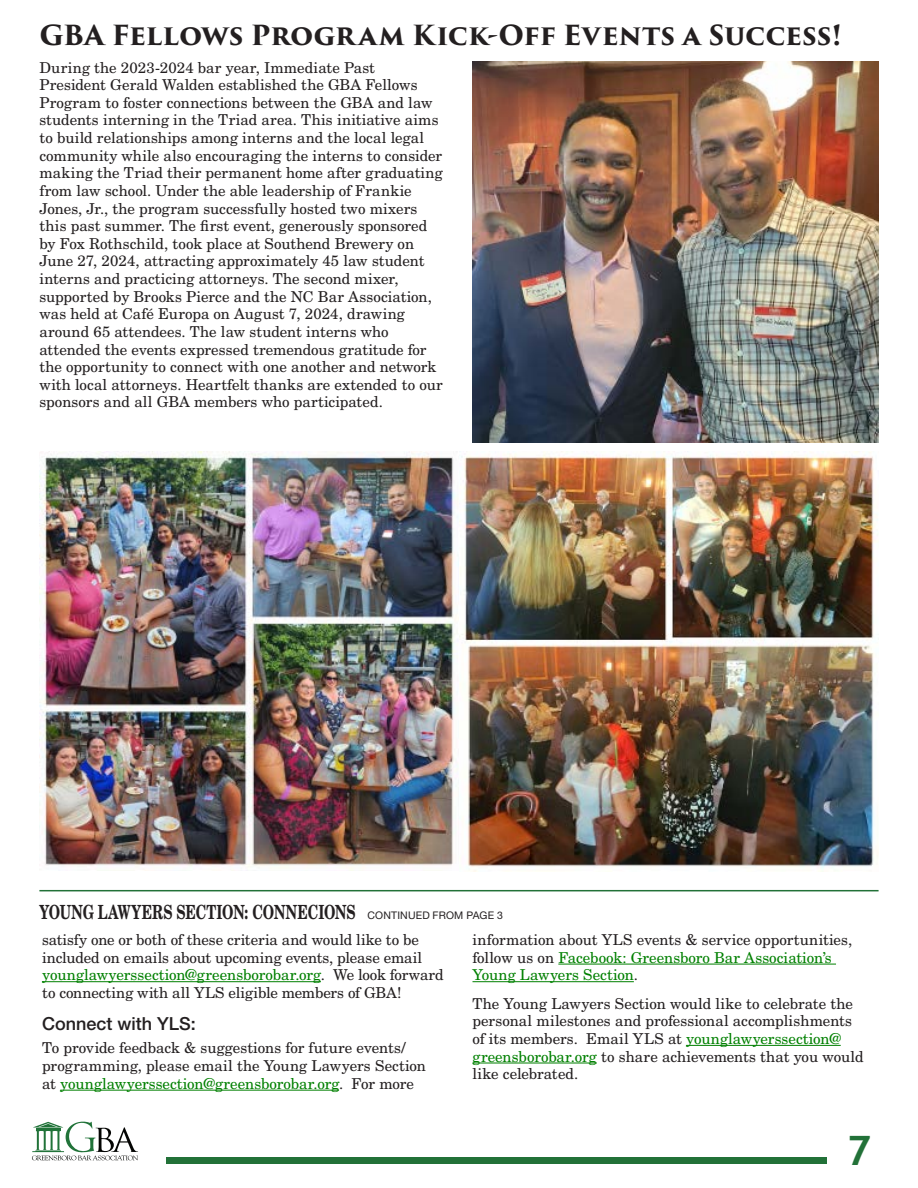
<style>
.page{position:relative;width:918px;height:1188px;background:#fff}
.page>*{position:absolute;margin:0;border:0;box-sizing:border-box;transform-origin:0 0}
.PullQuote{font:700 40.5px "Trebuchet MS";color:#227138}
.t1{font:700 27px "Trajan Pro 3";color:#231f20}
.Continued_HL{font:700 19.5px "New Century Schlbk LT Std";letter-spacing:-.005em;color:#231f20;scale:.7 1}
.t2{font:500 18px "Helvetica Neue LT Std";color:#231f20}
.t3{font:15px/17.7px "New Century Schlbk LT Std";color:#231f20}
.s1{font-family:"Helvetica Neue LT Std";font-weight:400;font-size:10.5px}
.s2{color:#008000}
</style>
<div class="page">
<svg style="left:33px;top:1160px;width:105px;height:1px"></svg>
<svg style="left:32px;top:1121px;width:106px;height:39px"></svg>
<div style="left:166px;top:1157px;width:660px;height:7px;background:#227138"></div>
<img style="left:39px;top:451px;width:840px;height:420px">
<img style="left:472px;top:62px;width:407px;height:381px">
<hr style="left:42px;top:981px;width:279px;height:1px;background:#008000">
<hr style="left:60px;top:1090px;width:279px;height:1px;background:#008000">
<hr style="left:558px;top:964px;width:278px;height:1px;background:#008000">
<hr style="left:472px;top:981px;width:162px;height:1px;background:#008000">
<hr style="left:686px;top:1045px;width:155px;height:1px;background:#008000">
<hr style="left:472px;top:1063px;width:125px;height:1px;background:#008000">
<hr style="left:39px;top:890px;width:840px;height:1px;background:#227138">
<h2 class="t1" style="left:39px;top:15px;width:804px">GBA Fellows Program Kick-Off Events a Success!</h2>
<p class="t3" style="left:39px;top:58px;width:405px">During the 2023-2024 bar year, Immediate Past President Gerald Walden established the GBA Fellows Program to foster connections between the GBA and law students interning in the Triad area. This initiative aims to build relationships among interns and the local legal community while also encouraging the interns to consider making the Triad their permanent home after graduating from law school. Under the able leadership of Frankie Jones, Jr., the program successfully hosted two mixers this past summer. The first event, generously sponsored by Fox Rothschild, took place at Southend Brewery on June 27, 2024, attracting approximately 45 law student interns and practicing attorneys. The second mixer, supported by Brooks Pierce and the NC Bar Association, was held at Café Europa on August 7, 2024, drawing around 65 attendees. The law student interns who attended the events expressed tremendous gratitude for the opportunity to connect with one another and network with local attorneys. Heartfelt thanks are extended to our sponsors and all GBA members who participated.</p>
<p class="Continued_HL" style="left:39px;top:899px;width:664px">YOUNG LAWYERS SECTION: CONNECIONS <span class="s1">CONTINUED FROM PAGE 3</span></p>
<p class="t3" style="left:42px;top:931px;width:403px">satisfy one or both of these criteria and would like to be included on emails about upcoming events, please email <span class="s2">younglawyerssection@greensborobar.org</span>. We look forward to connecting with all YLS eligible members of GBA!</p>
<p class="t2" style="left:42px;top:1013px;width:155px">Connect with YLS:</p>
<p class="t3" style="left:42px;top:1039px;width:386px">To provide feedback &amp; suggestions for future events/ programming, please email the Young Lawyers Section at <span class="s2">younglawyerssection@greensborobar.org</span>. For more</p>
<p class="t3" style="left:472px;top:931px;width:381px">information about YLS events &amp; service opportunities, follow us on <span class="s2">Facebook: Greensboro Bar Association’s<br>Young Lawyers Section</span>.</p>
<p class="t3" style="left:472px;top:994px;width:393px">The Young Lawyers Section would like to celebrate the personal milestones and professional accomplishments of its members. Email YLS at <span class="s2">younglawyerssection@ greensborobar.org</span> to share achievements that you would like celebrated.</p>
<p class="PullQuote" style="left:847px;top:1125px;width:25px">7</p>
</div>
